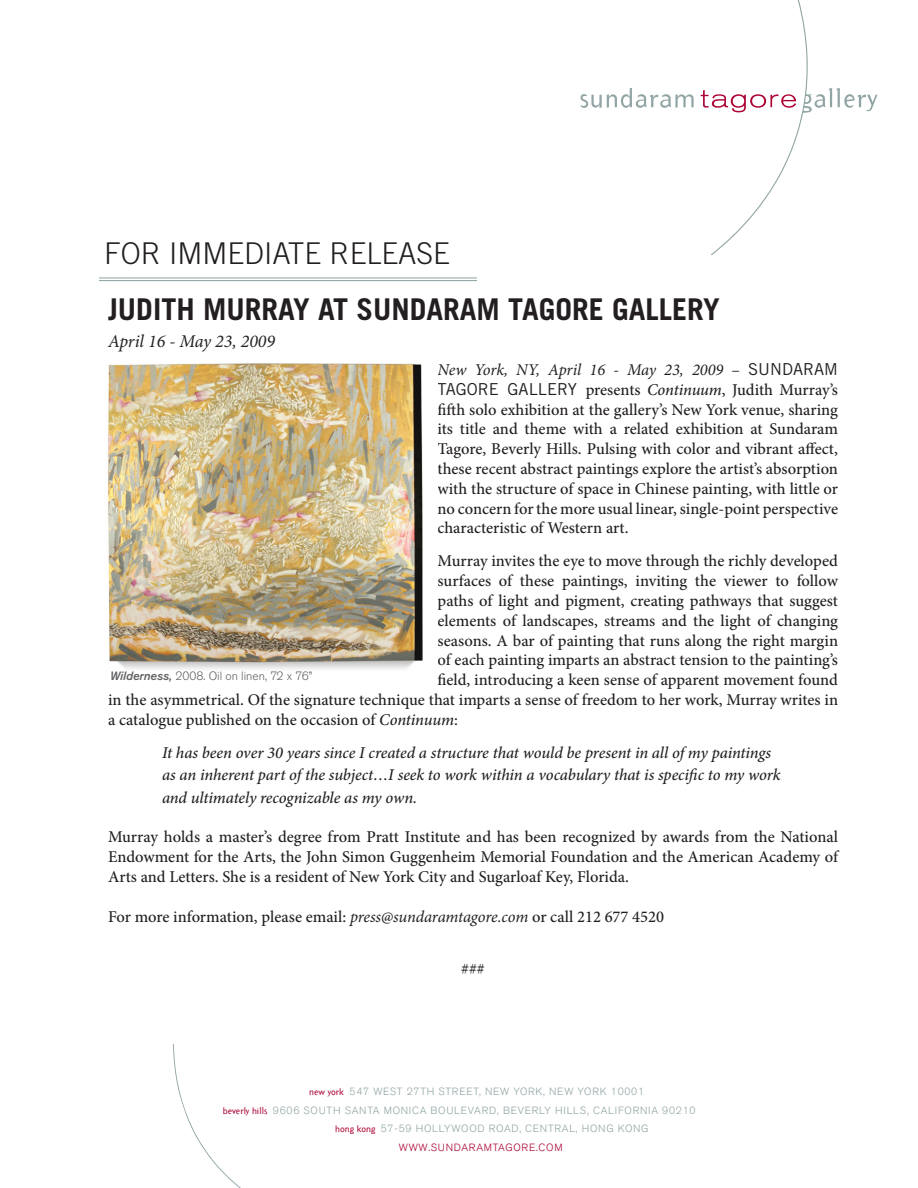
<style>
.page{position:relative;width:918px;height:1188px;background:#fff}
.page>*{position:absolute;margin:0;border:0;box-sizing:border-box;transform-origin:0 0}
.t1{font:700 30px "Trade Gothic";color:#231f20}
.t2{font:300 30px "Trade Gothic";color:#231f20}
.t3{font:italic 18px "Minion Pro";color:#231f20}
.t4{font:500 16.5px/19.8px "Minion Pro";color:#231f20;text-align:justify}
.quotation{font:italic 500 16.5px/22.5px "Minion Pro";letter-spacing:-.005em;color:#231f20}
.t5{font:16.5px "Minion Pro";color:#231f20}
.t6{font:300 12px "Akzidenz Grotesk BE";color:#636366}
.t7{font:300 10.35px "Akzidenz Grotesk BQ";letter-spacing:.07em;color:#91a5a4}
.t8{font:300 10.35px "Akzidenz Grotesk BQ";letter-spacing:.07em;color:#ab0333}
.t9{font:9.45px "Arbitrary";color:#ab0333}
.s1{font-weight:400;font-style:italic}
.s2{font-weight:400}
.s3{font-family:"Trade Gothic";font-weight:400}
.s4{font-style:italic}
.s5{font-weight:500;font-style:italic}
</style>
<div class="page">
<svg style="left:580px;top:88px;width:114px;height:20px"></svg>
<svg style="left:701px;top:0;width:177px;height:255px"></svg>
<svg style="left:173px;top:1044px;width:68px;height:144px"></svg>
<hr style="left:99px;top:278px;width:378px;height:1px;background:#8ba0a1">
<hr style="left:99px;top:280px;width:378px;height:1px;background:#8ba0a1">
<img style="left:108px;top:363px;width:315px;height:307px">
<p class="t2" style="left:104px;top:235px;width:347px">FOR IMMEDIATE RELEASE</p>
<p class="t1" style="left:108px;top:291px;width:613px">JUDITH MURRAY AT SUNDARAM TAGORE GALLERY</p>
<p class="t3" style="left:108px;top:329px;width:169px">April 16 - May 23, 2009</p>
<p class="t4" style="left:438px;top:360px;width:402px"><span class="s1">New York, NY, April 16 - May 23, 2009</span> <span class="s2">–</span> <span class="s3">SUNDARAM TAGORE GALLERY</span> presents <span class="s4">Continuum</span>, Judith Murray’s fifth solo exhibition at the gallery’s New York venue, sharing its title and theme with a related exhibition at Sundaram Tagore, Beverly Hills. Pulsing with color and vibrant affect, these recent abstract paintings explore the artist’s absorption with the structure of space in Chinese painting, with little or no concern for the more usual linear, single-point perspective characteristic of Western art.</p>
<p class="t4" style="left:438px;top:551px;width:402px">Murray invites the eye to move through the richly developed</p>
<p class="t4" style="left:438px;top:571px;width:402px">surfaces of these paintings, inviting the viewer to follow</p>
<p class="t4" style="left:438px;top:591px;width:402px">paths of light and pigment, creating pathways that suggest</p>
<p class="t4" style="left:438px;top:611px;width:402px">elements of landscapes, streams and the light of changing</p>
<p class="t4" style="left:438px;top:630px;width:402px">seasons. A bar of painting that runs along the right margin</p>
<p class="t4" style="left:438px;top:650px;width:402px">of each painting imparts an abstract tension to the painting’s</p>
<p class="t4" style="left:438px;top:670px;width:402px">field, introducing a keen sense of apparent movement found</p>
<p class="t4" style="left:108px;top:690px;width:732px">in the asymmetrical. Of the signature technique that imparts a sense of freedom to her work, Murray writes in</p>
<p class="t4" style="left:108px;top:710px;width:351px">a catalogue published on the occasion of <span class="s4">Continuum</span>:</p>
<p class="quotation" style="left:162px;top:741px;width:620px">It has been over 30 years since I created a structure that would be present in all of my paintings as an inherent part of the subject…I seek to work within a vocabulary that is specific to my work and ultimately recognizable as my own.</p>
<p class="t4" style="left:108px;top:827px;width:732px">Murray holds a master’s degree from Pratt Institute and has been recognized by awards from the National Endowment for the Arts, the John Simon Guggenheim Memorial Foundation and the American Academy of Arts and Letters. She is a resident of New York City and Sugarloaf Key, Florida.</p>
<p class="t4" style="left:108px;top:906px;width:558px">For more information, please email: <span class="s1">press@sundaramtagore.com</span> or call 212 677 4520</p>
<p class="t5" style="left:461px;top:958px;width:25px">###</p>
<p class="t6" style="left:110px;top:669px;width:204px"><span class="s5">Wilderness,</span> 2008. Oil on linen, 72 x 76”</p>
<p class="t9" style="left:309px;top:1085px;width:36px">new york</p>
<p class="t7" style="left:350px;top:1085px;width:296px">547 WEST 27TH STREET, NEW YORK, NEW YORK 10001</p>
<p class="t9" style="left:223px;top:1105px;width:46px">beverly hills</p>
<p class="t7" style="left:273px;top:1105px;width:246px">9606 SOUTH SANTA MON ICA BOU LEVARD, BEVERLY</p>
<p class="t7" style="left:555px;top:1105px;width:19px">HILLS</p>
<p class="t7" style="left:587px;top:1105px;width:110px">, CALI FORNIA 90210</p>
<p class="t9" style="left:335px;top:1123px;width:42px">hong kong</p>
<p class="t7" style="left:381px;top:1123px;width:269px">57-59 HOLLYWOOD ROAD, CENTRAL, HON G KON G</p>
<p class="t8" style="left:399px;top:1142px;width:165px">WWW.SU NDARAMTAG ORE.COM</p>
</div>
